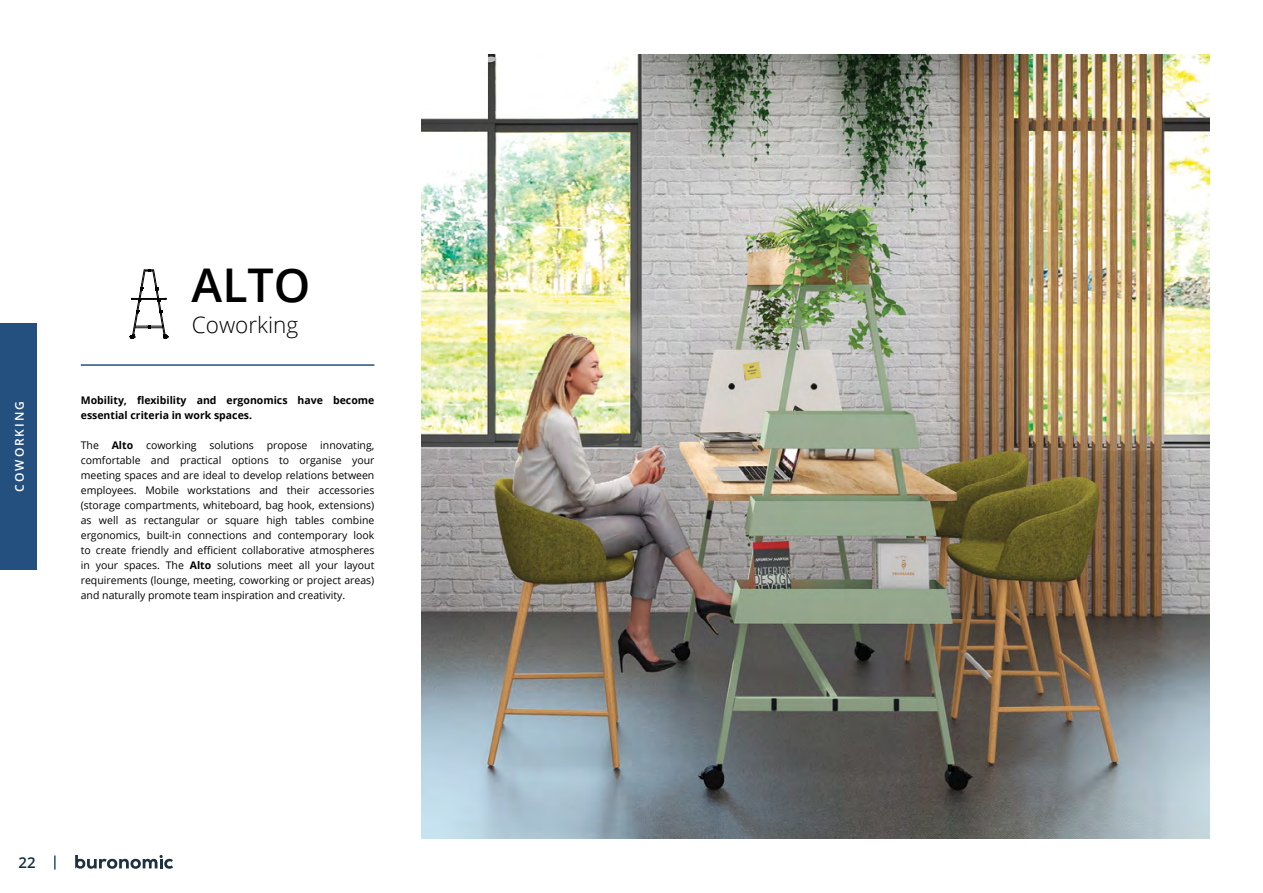
<style>
.page{position:relative;width:1263px;height:893px;background:#fff}
.page>*{position:absolute;margin:0;border:0;box-sizing:border-box;transform-origin:0 0}
.t1{font:600 46.5px "Open Sans";color:#000}
.t2{font:300 22.5px "Open Sans";color:#000}
.t3{font:600 15px "Open Sans";color:#112f3f}
.t4{font:600 12px "Open Sans";letter-spacing:.16em;color:#fff}
.t5{font:10.5px/15px "Open Sans";color:#000;text-align:justify}
.t6{font:700 10.5px/15px "Open Sans";color:#000}
.s1{font-weight:700}
</style>
<div class="page">
<svg style="left:75px;top:855px;width:98px;height:14px"></svg>
<svg style="left:54px;top:855px;width:2px;height:15px"></svg>
<div style="left:0;top:323px;width:36px;height:247px;background:#245080"></div>
<hr style="left:81px;top:364px;width:293px;height:2px;background:#245080">
<svg style="left:130px;top:270px;width:38px;height:69px"></svg>
<img style="left:421px;top:54px;width:788px;height:785px">
<h1 class="t1" style="left:192px;top:253px;width:120px">ALTO</h1>
<h2 class="t2" style="left:192px;top:310px;width:108px">Coworking</h2>
<p class="t4" style="left:11px;top:492px;width:92px;rotate:-90deg">COWORKING</p>
<p class="t6" style="left:81px;top:393px;width:295px">Mobility, flexibility and ergonomics have become essential criteria in work spaces.</p>
<p class="t5" style="left:81px;top:438px;width:295px">The <span class="s1">Alto</span> coworking solutions propose innovating, comfortable and practical options to organise your meeting spaces and are ideal to develop relations between employees. Mobile workstations and their accessories (storage compartments, whiteboard, bag hook, extensions) as well as rectangular or square high tables combine ergonomics, built-in connections and contemporary look to create friendly and efficient collaborative atmospheres in your spaces. The <span class="s1">Alto</span> solutions meet all your layout requirements (lounge, meeting, coworking or project areas) and naturally promote team inspiration and creativity.</p>
<h3 class="t3" style="left:18px;top:852px;width:19px">22</h3>
</div>
